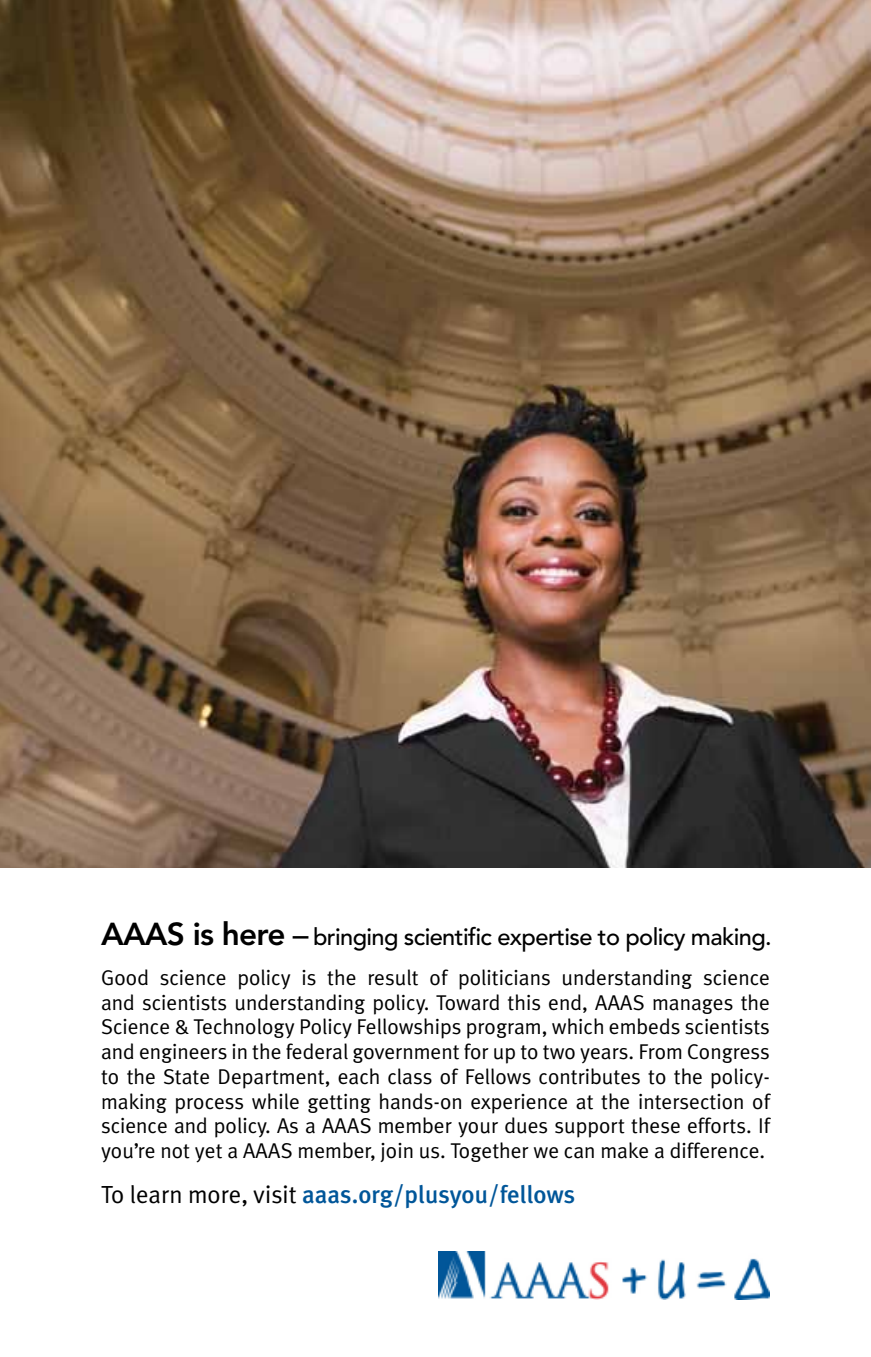
<style>
.page{position:relative;width:871px;height:1357px;background:#fff}
.page>*{position:absolute;margin:0;border:0;box-sizing:border-box;transform-origin:0 0}
.t1{font:500 24.75px "Meta Plus";color:#005699}
.t2{font:500 23.62px "Avenir LT Std";letter-spacing:-.025em;color:#000}
.t3{font:21.38px/24.8px "Meta Plus Normal";color:#000;text-align:justify}
.s1{font-weight:800;font-size:31.5px}
.s2{font-size:31.5px}
.s3{font-family:"Meta Plus Normal";font-weight:400;color:#000}
</style>
<div class="page">
<img style="left:439px;top:1252px;width:331px;height:48px">
<img style="left:0;top:0;width:871px;height:867px">
<p class="t2" style="left:101px;top:923px;width:672px"><span class="s1">AAAS is here</span> <span class="s2">–</span> bringing scientific expertise to policy making.</p>
<p class="t3" style="left:101px;top:965px;width:670px">Good science policy is the result of politicians understanding science and scientists understanding policy. Toward this end, AAAS manages the Science &amp; Technology Policy Fellowships program, which embeds scientists and engineers in the federal government for up to two years. From Congress to the State Department, each class of Fellows contributes to the policy&shy;making process while getting hands-on experience at the intersection of science and policy. As a AAAS member your dues support these efforts. If you’re not yet a AAAS member, join us. Together we can make a difference.</p>
<p class="t1" style="left:101px;top:1180px;width:476px"><span class="s3">To learn more, visit</span> aaas.org/plusyou/fellows</p>
</div>
